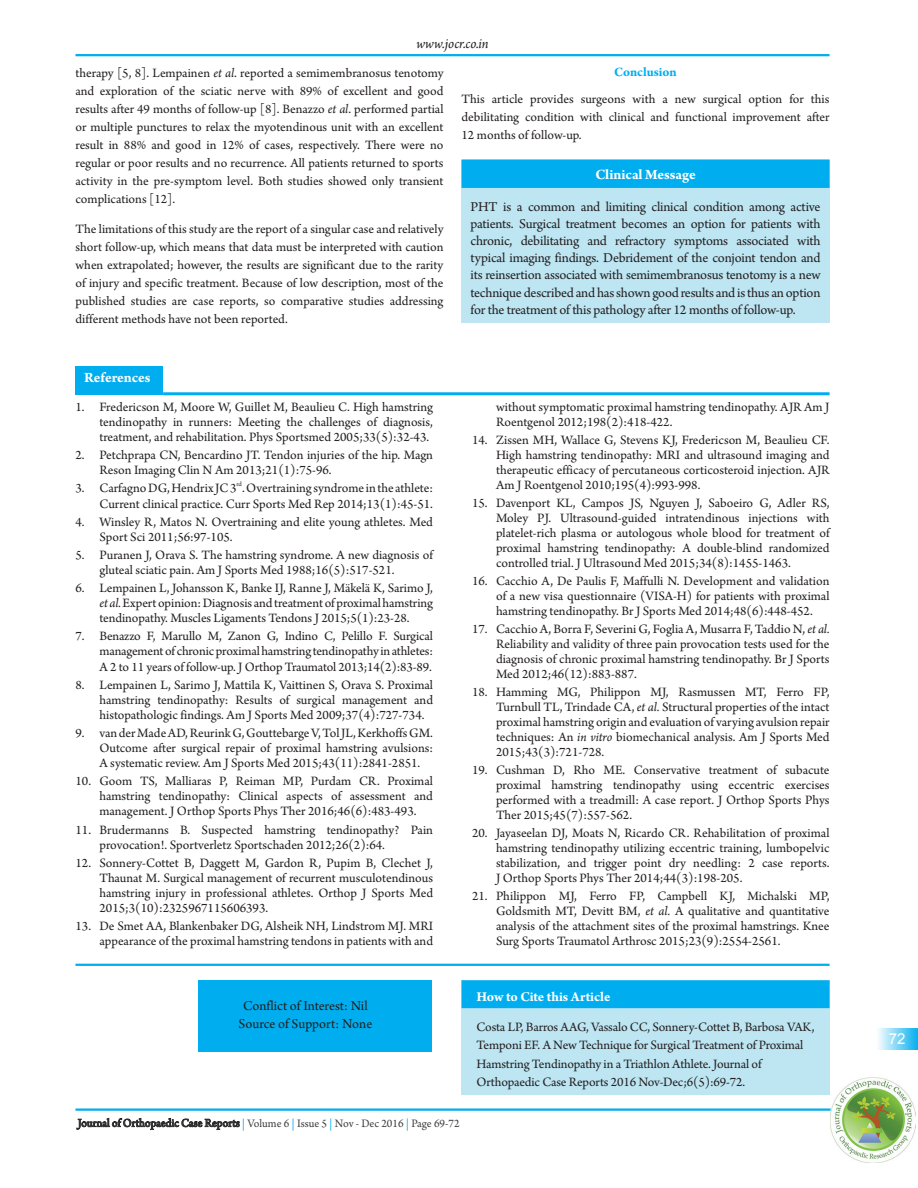
<style>
.page{position:relative;width:918px;height:1188px;background:#fff}
.page>*{position:absolute;margin:0;border:0;box-sizing:border-box;transform-origin:0 0}
.CM_H{font:700 15px "Arno Pro";letter-spacing:-.005em;color:#fff}
.t1{font:italic 15px "Arno Pro";color:#231f20}
.REF_H{font:700 15px "Arno Pro";letter-spacing:-.005em;color:#fff}
.t2{font:15px "Arial";color:#fff}
.CM_TX{font:14.25px/17.1px "Arno Pro";letter-spacing:-.015em;color:#231f20;text-align:justify}
.SRC{font:14.25px/18px "Arno Pro";color:#231f20;text-align:center}
.HTC_H{font:700 14.25px "Arno Pro";color:#fff}
.REF{font:13.5px/15px "Arno Pro";color:#231f20;text-align:justify}
.TX{font:13.5px/18px "Arno Pro";color:#231f20;text-align:justify}
.HTC_TX{font:13.5px/18.5px "Arno Pro";letter-spacing:-.01em;color:#231f20}
.t3{font:700 13.5px "Arno Pro";letter-spacing:-.005em;color:#00aeef}
.t4{font:12px "Arno Pro";color:#3e3e3f}
.REF-2{font:6.75px "Arno Pro";color:#231f20}
.s1{font-style:italic}
.s2{color:#00aeef}
</style>
<div class="page">
<hr style="left:75px;top:54px;width:755px;height:2px;background:#00aeef">
<div style="left:876px;top:1029px;width:42px;height:21px;background:linear-gradient(to right,#fffffe,#0db2ef)"></div>
<img style="left:831px;top:1077px;width:85px;height:85px">
<hr style="left:75px;top:1108px;width:756px;height:3px;background:#00aeef">
<svg style="left:76px;top:1118px;width:164px;height:12px"></svg>
<div style="left:462px;top:160px;width:368px;height:163px;background:#bde5f2"></div>
<div style="left:462px;top:159px;width:368px;height:29px;background:#00aeef"></div>
<div style="left:462px;top:981px;width:368px;height:114px;background:#bde5f2"></div>
<div style="left:462px;top:980px;width:368px;height:28px;background:#00aeef"></div>
<hr style="left:75px;top:964px;width:755px;height:2px;background:#00aeef">
<hr style="left:163px;top:392px;width:667px;height:3px;background:#00aeef">
<div style="left:75px;top:367px;width:88px;height:28px;background:#00aeef"></div>
<div style="left:198px;top:981px;width:234px;height:71px;background:#00aeef"></div>
<p class="t1" style="left:416px;top:35px;width:74px">www.jocr.co.in</p>
<p class="TX" style="left:75px;top:64px;width:370px">therapy [5, 8]. Lempainen <span class="s1">et al</span>. reported a semimembranosus tenotomy and exploration of the sciatic nerve with 89% of excellent and good results after 49 months of follow-up [8]. Benazzo <span class="s1">et al</span>. performed partial or multiple punctures to relax the myotendinous unit with an excellent result in 88% and good in 12% of cases, respectively. There were no regular or poor results and no recurrence. All patients returned to sports activity in the pre-symptom level. Both studies showed only transient complications [12].</p>
<p class="TX" style="left:75px;top:220px;width:370px">The limitations of this study are the report of a singular case and relatively short follow-up, which means that data must be interpreted with caution when extrapolated; however, the results are significant due to the rarity of injury and specific treatment. Because of low description, most of the published studies are case reports, so comparative studies addressing different methods have not been reported.</p>
<h1 class="t3" style="left:614px;top:64px;width:64px">Conclusion</h1>
<p class="TX" style="left:462px;top:90px;width:370px">This article provides surgeons with a new surgical option for this debilitating condition with clinical and functional improvement after 12 months of follow-up.</p>
<p class="CM_H" style="left:595px;top:166px;width:102px">Clinical Message</p>
<p class="CM_TX" style="left:471px;top:199px;width:352px">PHT is a common and limiting clinical condition among active patients. Surgical treatment becomes an option for patients with chronic, debilitating and refractory symptoms associated with typical imaging findings. Debridement of the conjoint tendon and its reinsertion associated with semimembranosus tenotomy is a new technique described and has shown good results and is thus an option for the treatment of this pathology after 12 months of follow-up.</p>
<p class="REF_H" style="left:84px;top:368px;width:68px">References</p>
<p class="REF" style="left:99px;top:400px;width:335px;text-indent:-24px">1. Fredericson M, Moore W, Guillet M, Beaulieu C. High hamstring tendinopathy in runners: Meeting the challenges of diagnosis, treatment, and rehabilitation. Phys Sportsmed 2005;33(5):32-43.</p>
<p class="REF" style="left:99px;top:448px;width:335px;text-indent:-24px">2. Petchprapa CN, Bencardino JT. Tendon injuries of the hip. Magn<br>Reson Imaging Clin N Am 2013;21(1):75-96.</p>
<p class="REF" style="left:75px;top:482px;width:359px">3. Carfagno DG, Hendrix JC 3 . Overtraining syndrome in the athlete:</p>
<p class="REF-2" style="left:237px;top:480px;width:7px">rd</p>
<p class="REF" style="left:100px;top:497px;width:335px">Current clinical practice. Curr Sports Med Rep 2014;13(1):45-51.</p>
<p class="REF" style="left:99px;top:515px;width:335px;text-indent:-24px">4. Winsley R, Matos N. Overtraining and elite young athletes. Med<br>Sport Sci 2011;56:97-105.</p>
<p class="REF" style="left:99px;top:548px;width:335px;text-indent:-24px">5. Puranen J, Orava S. The hamstring syndrome. A new diagnosis of gluteal sciatic pain. Am J Sports Med 1988;16(5):517-521.</p>
<p class="REF" style="left:99px;top:581px;width:335px;text-indent:-24px">6. Lempainen L, Johansson K, Banke IJ, Ranne J, Mäkelä K, Sarimo J, <span class="s1">et al.</span> Expert opinion: Diagnosis and treatment of proximal hamstring tendinopathy. Muscles Ligaments Tendons J 2015;5(1):23-28.</p>
<p class="REF" style="left:99px;top:629px;width:335px;text-indent:-24px">7. Benazzo F, Marullo M, Zanon G, Indino C, Pelillo F. Surgical management of chronic proximal hamstring tendinopathy in athletes:<br>A 2 to 11 years of follow-up. J Orthop Traumatol 2013;14(2):83-89.</p>
<p class="REF" style="left:99px;top:678px;width:335px;text-indent:-24px">8. Lempainen L, Sarimo J, Mattila K, Vaittinen S, Orava S. Proximal hamstring tendinopathy: Results of surgical management and histopathologic findings. Am J Sports Med 2009;37(4):727-734.</p>
<p class="REF" style="left:99px;top:726px;width:335px;text-indent:-24px">9. van der Made AD, Reurink G, Gouttebarge V, Tol JL, Kerkhoffs GM.<br>Outcome after surgical repair of proximal hamstring avulsions:<br>A systematic review. Am J Sports Med 2015;43(11):2841-2851.</p>
<p class="REF" style="left:99px;top:774px;width:335px;text-indent:-24px">10. Goom TS, Malliaras P, Reiman MP, Purdam CR. Proximal hamstring tendinopathy: Clinical aspects of assessment and management. J Orthop Sports Phys Ther 2016;46(6):483-493.</p>
<p class="REF" style="left:99px;top:823px;width:335px;text-indent:-24px">11. Brudermanns B. Suspected hamstring tendinopathy? Pain provocation!. Sportverletz Sportschaden 2012;26(2):64.</p>
<p class="REF" style="left:99px;top:856px;width:335px;text-indent:-24px">12. Sonnery-Cottet B, Daggett M, Gardon R, Pupim B, Clechet J, Thaunat M. Surgical management of recurrent musculotendinous hamstring injury in professional athletes. Orthop J Sports Med 2015;3(10):2325967115606393.</p>
<p class="REF" style="left:75px;top:919px;width:359px;text-align:right">13. De Smet AA, Blankenbaker DG, Alsheik NH, Lindstrom MJ. MRI appearance of the proximal hamstring tendons in patients with and</p>
<p class="SRC" style="left:239px;top:997px;width:135px">Conflict of Interest: Nil<br>Source of Support: None</p>
<p class="REF" style="left:496px;top:400px;width:335px">without symptomatic proximal hamstring tendinopathy. AJR Am J<br>Roentgenol 2012;198(2):418-422.</p>
<p class="REF" style="left:496px;top:433px;width:335px;text-indent:-24px">14. Zissen MH, Wallace G, Stevens KJ, Fredericson M, Beaulieu CF.<br>High hamstring tendinopathy: MRI and ultrasound imaging and therapeutic efficacy of percutaneous corticosteroid injection. AJR Am J Roentgenol 2010;195(4):993-998.</p>
<p class="REF" style="left:496px;top:496px;width:335px;text-indent:-24px">15. Davenport KL, Campos JS, Nguyen J, Saboeiro G, Adler RS, Moley PJ. Ultrasound-guided intratendinous injections with platelet-rich plasma or autologous whole blood for treatment of proximal hamstring tendinopathy: A double-blind randomized controlled trial. J Ultrasound Med 2015;34(8):1455-1463.</p>
<p class="REF" style="left:496px;top:574px;width:335px;text-indent:-24px">16. Cacchio A, De Paulis F, Maffulli N. Development and validation of a new visa questionnaire (VISA-H) for patients with proximal hamstring tendinopathy. Br J Sports Med 2014;48(6):448-452.</p>
<p class="REF" style="left:496px;top:622px;width:335px;text-indent:-24px">17. Cacchio A, Borra F, Severini G, Foglia A, Musarra F, Taddio N, <span class="s1">et al.<br></span>Reliability and validity of three pain provocation tests used for the diagnosis of chronic proximal hamstring tendinopathy. Br J Sports Med 2012;46(12):883-887.</p>
<p class="REF" style="left:496px;top:685px;width:335px;text-indent:-24px">18. Hamming MG, Philippon MJ, Rasmussen MT, Ferro FP, Turnbull TL, Trindade CA, <span class="s1">et al.</span> Structural properties of the intact proximal hamstring origin and evaluation of varying avulsion repair techniques: An <span class="s1">in vitro</span> biomechanical analysis. Am J Sports Med 2015;43(3):721-728.</p>
<p class="REF" style="left:496px;top:763px;width:335px;text-indent:-24px">19. Cushman D, Rho ME. Conservative treatment of subacute proximal hamstring tendinopathy using eccentric exercises performed with a treadmill: A case report. J Orthop Sports Phys Ther 2015;45(7):557-562.</p>
<p class="REF" style="left:496px;top:826px;width:335px;text-indent:-24px">20. Jayaseelan DJ, Moats N, Ricardo CR. Rehabilitation of proximal hamstring tendinopathy utilizing eccentric training, lumbopelvic stabilization, and trigger point dry needling: 2 case reports.<br>J Orthop Sports Phys Ther 2014;44(3):198-205.</p>
<p class="REF" style="left:496px;top:889px;width:335px;text-indent:-24px">21. Philippon MJ, Ferro FP, Campbell KJ, Michalski MP, Goldsmith MT, Devitt BM, <span class="s1">et al.</span> A qualitative and quantitative analysis of the attachment sites of the proximal hamstrings. Knee Surg Sports Traumatol Arthrosc 2015;23(9):2554-2561.</p>
<p class="HTC_H" style="left:477px;top:988px;width:135px">How to Cite this Article</p>
<p class="HTC_TX" style="left:477px;top:1018px;width:339px">Costa LP, Barros AAG, Vassalo CC, Sonnery-Cottet B, Barbosa VAK, Temponi EF. A New Technique for Surgical Treatment of Proximal Hamstring Tendinopathy in a Triathlon Athlete. Journal of Orthopaedic Case Reports 2016 Nov-Dec;6(5):69-72.</p>
<p class="t4" style="left:78px;top:1116px;width:383px">Journal of Orthopaedic Case Reports <span class="s2">|</span> Volume 6 <span class="s2">|</span> Issue 5 <span class="s2">|</span> Nov - Dec 2016 <span class="s2">|</span> Page 69-72</p>
<p class="t2" style="left:889px;top:1028px;width:18px">72</p>
</div>
